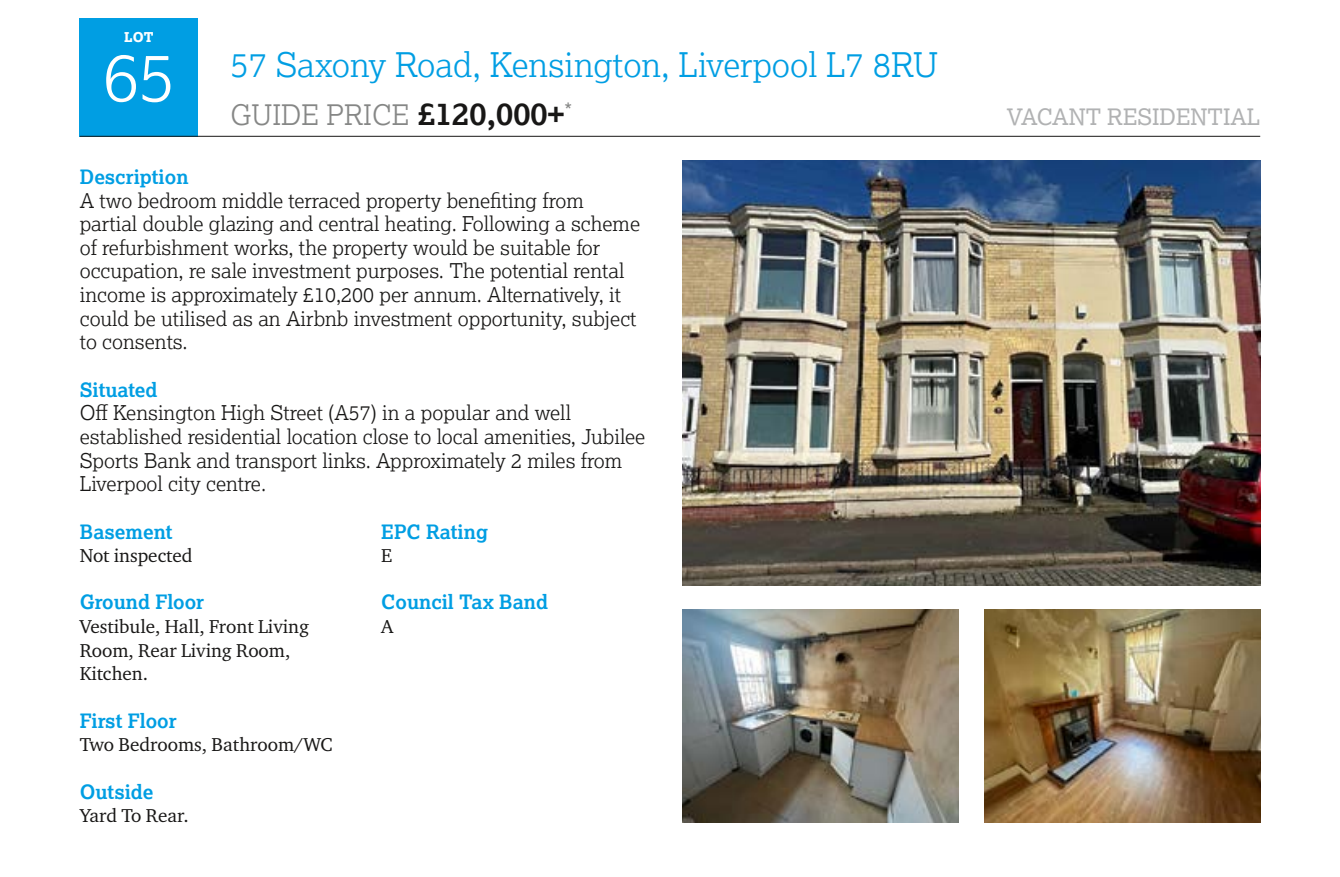
<style>
.page{position:relative;width:1340px;height:877px;background:#fff}
.page>*{position:absolute;margin:0;border:0;box-sizing:border-box;transform-origin:0 0}
.t1{font:300 67.5px "Lexia";color:#fff}
.t2{font:300 33.75px "Lexia";color:#009ee3}
.t3{font:300 28.12px "Lexia";color:#868786}
.t4{font:22.5px "Lexia";color:#b1b2b3}
.t5{font:300 20.25px/23.6px "Lexia";color:#181716}
.t6{font:20.25px "Lexia";color:#868786}
.t7{font:700 19.8px "Lexia";color:#009ee3}
.t8{font:19.12px/23.6px "Charter ITC Pro";color:#181716}
.t9{font:800 13.5px "Lexia";color:#fff}
.s1{font-weight:700;font-size:31.5px;color:#181716}
</style>
<div class="page">
<div style="left:80px;top:18px;width:118px;height:118px;background:#009ee3"></div>
<hr style="left:80px;top:136px;width:1180px;height:1px;background:#181716">
<img style="left:682px;top:609px;width:276px;height:213px">
<img style="left:984px;top:609px;width:276px;height:213px">
<img style="left:682px;top:160px;width:578px;height:425px">
<p class="t9" style="left:124px;top:28px;width:31px">LOT</p>
<h1 class="t1" style="left:102px;top:34px;width:74px">65</h1>
<h2 class="t2" style="left:230px;top:44px;width:709px">57 Saxony Road, Kensington, Liverpool L7 8RU</h2>
<h3 class="t3" style="left:230px;top:97px;width:335px">GUIDE PRICE <span class="s1">£120,000+</span></h3>
<p class="t4" style="left:1006px;top:102px;width:255px">VACANT RESIDENTIAL</p>
<p class="t6" style="left:564px;top:98px;width:9px">*</p>
<p class="t7" style="left:80px;top:164px;width:110px">Description</p>
<p class="t5" style="left:80px;top:188px;width:562px">A two bedroom middle terraced property benefiting from partial double glazing and central heating. Following a scheme of refurbishment works, the property would be suitable for occupation, re sale investment purposes. The potential rental income is approximately £10,200 per annum. Alternatively, it could be utilised as an Airbnb investment opportunity, subject to consents.</p>
<p class="t7" style="left:80px;top:377px;width:79px">Situated</p>
<p class="t5" style="left:80px;top:400px;width:567px">Off Kensington High Street (A57) in a popular and well established residential location close to local amenities, Jubilee Sports Bank and transport links. Approximately 2 miles from Liverpool city centre.</p>
<p class="t7" style="left:80px;top:518px;width:94px">Basement</p>
<p class="t8" style="left:80px;top:543px;width:114px">Not inspected</p>
<p class="t7" style="left:80px;top:589px;width:126px">Ground Floor</p>
<p class="t8" style="left:80px;top:614px;width:231px">Vestibule, Hall, Front Living<br>Room, Rear Living Room,<br>Kitchen.</p>
<p class="t7" style="left:80px;top:707px;width:98px">First Floor</p>
<p class="t8" style="left:80px;top:732px;width:254px">Two Bedrooms, Bathroom/WC</p>
<p class="t7" style="left:80px;top:778px;width:75px">Outside</p>
<p class="t8" style="left:80px;top:803px;width:110px">Yard To Rear.</p>
<p class="t7" style="left:381px;top:518px;width:108px">EPC Rating</p>
<p class="t8" style="left:381px;top:543px;width:13px">E</p>
<p class="t7" style="left:381px;top:589px;width:168px">Council Tax Band</p>
<p class="t8" style="left:381px;top:614px;width:14px">A</p>
</div>
